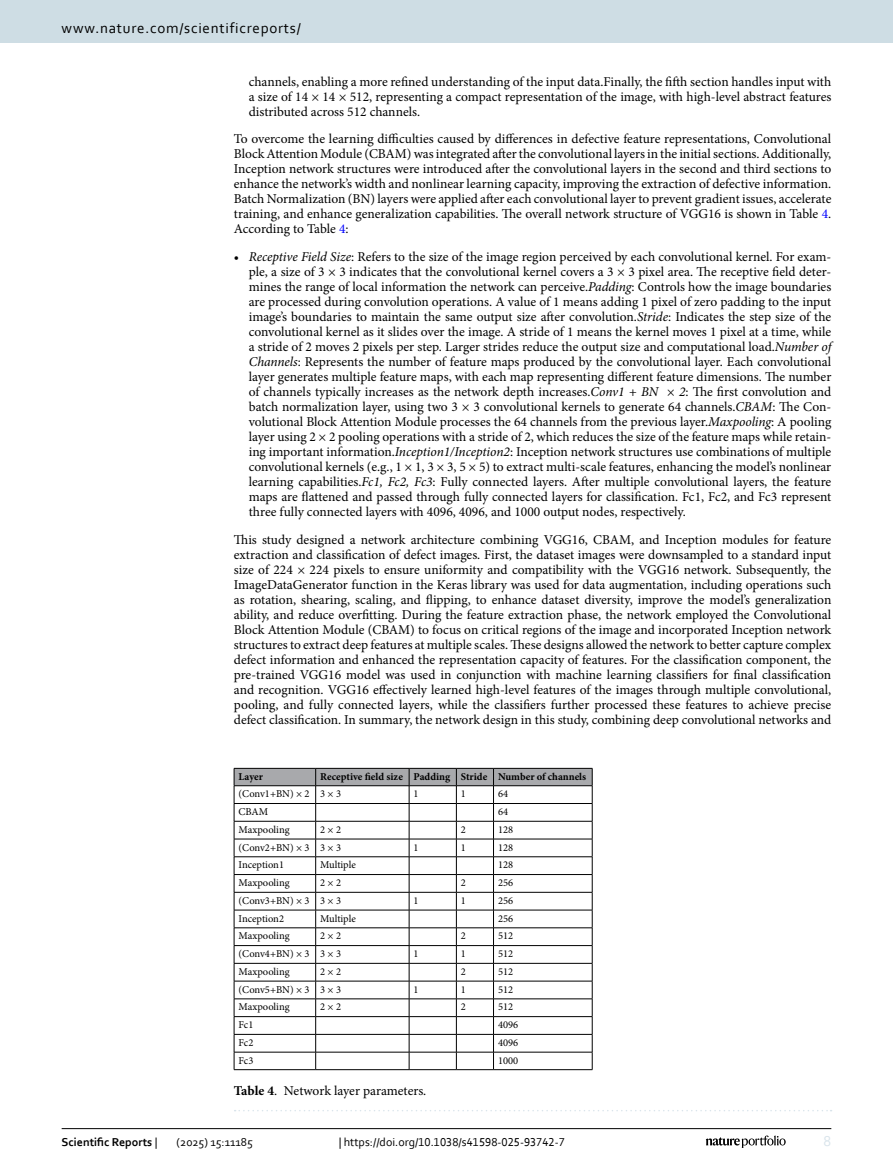
<style>
.page{position:relative;width:893px;height:1174px;background:#fff}
.page>*{position:absolute;margin:0;border:0;box-sizing:border-box;transform-origin:0 0}
.t1{font:15px "Corbel";letter-spacing:.05em;color:#000}
.t2{font:15px "Corbel";color:#d9e4eb}
.Body_Text{font:13.5px/15px "Minion Pro";letter-spacing:-.005em;color:#000;text-align:justify}
.Table_Caption{font:13.5px "Minion Pro";letter-spacing:-.005em;color:#000}
.t3{font:12px "Corbel";color:#000}
.t4{font:700 12px "Corbel";color:#000}
.Table_Body{font:10.5px "Minion Pro";color:#000}
.Table_Head{font:700 10.5px "Minion Pro";color:#000}
.s1{color:#00f}
.s2{font-style:italic}
.s3{font-weight:700}
.s4{font-weight:400}
</style>
<div class="page">
<hr style="left:316px;top:1069px;width:93px;height:1px;background:#000">
<hr style="left:409px;top:1069px;width:47px;height:1px;background:#000">
<hr style="left:456px;top:1069px;width:37px;height:1px;background:#000">
<svg style="left:234px;top:768px;width:359px;height:301px"></svg>
<hr style="left:493px;top:1069px;width:99px;height:1px;background:#000">
<hr style="left:234px;top:1069px;width:82px;height:1px;background:#000">
<svg style="left:235px;top:1110px;width:597px;height:1px"></svg>
<hr style="left:62px;top:1128px;width:769px;height:1px;background:#000">
<svg style="left:706px;top:1135px;width:80px;height:12px"></svg>
<div style="left:0;top:0;width:893px;height:43px;background:#cedde4"></div>
<p class="t1" style="left:62px;top:18px;width:241px">www.nature.com/scientificreports/</p>
<p class="Body_Text" style="left:249px;top:74px;width:584px">channels, enabling a more refined understanding of the input data.Finally, the fifth section handles input with a size of 14 × 14 × 512, representing a compact representation of the image, with high-level abstract features distributed across 512 channels.</p>
<p class="Body_Text" style="left:234px;top:132px;width:599px">To overcome the learning difficulties caused by differences in defective feature representations, Convolutional Block Attention Module (CBAM) was integrated after the convolutional layers in the initial sections. Additionally, Inception network structures were introduced after the convolutional layers in the second and third sections to enhance the network’s width and nonlinear learning capacity, improving the extraction of defective information.<br>Batch Normalization (BN) layers were applied after each convolutional layer to prevent gradient issues, accelerate training, and enhance generalization capabilities. The overall network structure of VGG16 is shown in Table <span class="s1">4</span>.<br>According to Table <span class="s1">4</span>:</p>
<p class="Body_Text" style="left:249px;top:249px;width:584px;text-indent:-15px">• <span class="s2">Receptive Field Size</span>: Refers to the size of the image region perceived by each convolutional kernel. For exam&shy;ple, a size of 3 × 3 indicates that the convolutional kernel covers a 3 × 3 pixel area. The receptive field deter&shy;mines the range of local information the network can perceive.<span class="s2">Padding</span>: Controls how the image boundaries are processed during convolution operations. A value of 1 means adding 1 pixel of zero padding to the input image’s boundaries to maintain the same output size after convolution.<span class="s2">Stride</span>: Indicates the step size of the convolutional kernel as it slides over the image. A stride of 1 means the kernel moves 1 pixel at a time, while a stride of 2 moves 2 pixels per step. Larger strides reduce the output size and computational load.<span class="s2">Number of Channels</span>: Represents the number of feature maps produced by the convolutional layer. Each convolutional layer generates multiple feature maps, with each map representing different feature dimensions. The number of channels typically increases as the network depth increases.<span class="s2">Conv1 + BN × 2</span>: The first convolution and batch normalization layer, using two 3 × 3 convolutional kernels to generate 64 channels.<span class="s2">CBAM</span>: The Con&shy;volutional Block Attention Module processes the 64 channels from the previous layer.<span class="s2">Maxpooling</span>: A pooling layer using 2 × 2 pooling operations with a stride of 2, which reduces the size of the feature maps while retain&shy;ing important information.<span class="s2">Inception1/Inception2</span>: Inception network structures use combinations of multiple convolutional kernels (e.g., 1 × 1, 3 × 3, 5 × 5) to extract multi-scale features, enhancing the model’s nonlinear learning capabilities.<span class="s2">Fc1, Fc2, Fc3</span>: Fully connected layers. After multiple convolutional layers, the feature maps are flattened and passed through fully connected layers for classification. Fc1, Fc2, and Fc3 represent three fully connected layers with 4096, 4096, and 1000 output nodes, respectively.</p>
<p class="Body_Text" style="left:234px;top:532px;width:599px">This study designed a network architecture combining VGG16, CBAM, and Inception modules for feature extraction and classification of defect images. First, the dataset images were downsampled to a standard input size of 224 × 224 pixels to ensure uniformity and compatibility with the VGG16 network. Subsequently, the ImageDataGenerator function in the Keras library was used for data augmentation, including operations such as rotation, shearing, scaling, and flipping, to enhance dataset diversity, improve the model’s generalization ability, and reduce overfitting. During the feature extraction phase, the network employed the Convolutional Block Attention Module (CBAM) to focus on critical regions of the image and incorporated Inception network structures to extract deep features at multiple scales. These designs allowed the network to better capture complex defect information and enhanced the representation capacity of features. For the classification component, the pre-trained VGG16 model was used in conjunction with machine learning classifiers for final classification and recognition. VGG16 effectively learned high-level features of the images through multiple convolutional, pooling, and fully connected layers, while the classifiers further processed these features to achieve precise defect classification. In summary, the network design in this study, combining deep convolutional networks and</p>
<p class="Table_Head" style="left:239px;top:769px;width:26px">Layer</p>
<p class="Table_Head" style="left:320px;top:769px;width:84px">Receptive field size</p>
<p class="Table_Head" style="left:414px;top:769px;width:38px">Padding</p>
<p class="Table_Head" style="left:461px;top:769px;width:28px">Stride</p>
<p class="Table_Head" style="left:498px;top:769px;width:90px">Number of channels</p>
<p class="Table_Body" style="left:239px;top:787px;width:72px">(Conv1+BN) × 2</p>
<p class="Table_Body" style="left:320px;top:787px;width:22px">3 × 3</p>
<p class="Table_Body" style="left:414px;top:787px;width:7px">1</p>
<p class="Table_Body" style="left:461px;top:787px;width:7px">1</p>
<p class="Table_Body" style="left:498px;top:787px;width:12px">64</p>
<p class="Table_Body" style="left:239px;top:804px;width:31px">CBAM</p>
<p class="Table_Body" style="left:498px;top:804px;width:12px">64</p>
<p class="Table_Body" style="left:239px;top:822px;width:53px">Maxpooling</p>
<p class="Table_Body" style="left:320px;top:822px;width:22px">2 × 2</p>
<p class="Table_Body" style="left:461px;top:822px;width:7px">2</p>
<p class="Table_Body" style="left:498px;top:822px;width:17px">128</p>
<p class="Table_Body" style="left:239px;top:840px;width:72px">(Conv2+BN) × 3</p>
<p class="Table_Body" style="left:320px;top:840px;width:22px">3 × 3</p>
<p class="Table_Body" style="left:414px;top:840px;width:7px">1</p>
<p class="Table_Body" style="left:461px;top:840px;width:7px">1</p>
<p class="Table_Body" style="left:498px;top:840px;width:17px">128</p>
<p class="Table_Body" style="left:239px;top:858px;width:47px">Inception1</p>
<p class="Table_Body" style="left:320px;top:858px;width:37px">Multiple</p>
<p class="Table_Body" style="left:498px;top:858px;width:17px">128</p>
<p class="Table_Body" style="left:239px;top:875px;width:53px">Maxpooling</p>
<p class="Table_Body" style="left:320px;top:875px;width:22px">2 × 2</p>
<p class="Table_Body" style="left:461px;top:875px;width:7px">2</p>
<p class="Table_Body" style="left:498px;top:875px;width:17px">256</p>
<p class="Table_Body" style="left:239px;top:893px;width:72px">(Conv3+BN) × 3</p>
<p class="Table_Body" style="left:320px;top:893px;width:22px">3 × 3</p>
<p class="Table_Body" style="left:414px;top:893px;width:7px">1</p>
<p class="Table_Body" style="left:461px;top:893px;width:7px">1</p>
<p class="Table_Body" style="left:498px;top:893px;width:17px">256</p>
<p class="Table_Body" style="left:239px;top:911px;width:47px">Inception2</p>
<p class="Table_Body" style="left:320px;top:911px;width:37px">Multiple</p>
<p class="Table_Body" style="left:498px;top:911px;width:17px">256</p>
<p class="Table_Body" style="left:239px;top:929px;width:53px">Maxpooling</p>
<p class="Table_Body" style="left:320px;top:929px;width:22px">2 × 2</p>
<p class="Table_Body" style="left:461px;top:929px;width:7px">2</p>
<p class="Table_Body" style="left:498px;top:929px;width:17px">512</p>
<p class="Table_Body" style="left:239px;top:946px;width:72px">(Conv4+BN) × 3</p>
<p class="Table_Body" style="left:320px;top:946px;width:22px">3 × 3</p>
<p class="Table_Body" style="left:414px;top:946px;width:7px">1</p>
<p class="Table_Body" style="left:461px;top:946px;width:7px">1</p>
<p class="Table_Body" style="left:498px;top:946px;width:17px">512</p>
<p class="Table_Body" style="left:239px;top:964px;width:53px">Maxpooling</p>
<p class="Table_Body" style="left:320px;top:964px;width:22px">2 × 2</p>
<p class="Table_Body" style="left:461px;top:964px;width:7px">2</p>
<p class="Table_Body" style="left:498px;top:964px;width:17px">512</p>
<p class="Table_Body" style="left:239px;top:982px;width:72px">(Conv5+BN) × 3</p>
<p class="Table_Body" style="left:320px;top:982px;width:22px">3 × 3</p>
<p class="Table_Body" style="left:414px;top:982px;width:7px">1</p>
<p class="Table_Body" style="left:461px;top:982px;width:7px">1</p>
<p class="Table_Body" style="left:498px;top:982px;width:17px">512</p>
<p class="Table_Body" style="left:239px;top:1000px;width:53px">Maxpooling</p>
<p class="Table_Body" style="left:320px;top:1000px;width:22px">2 × 2</p>
<p class="Table_Body" style="left:461px;top:1000px;width:7px">2</p>
<p class="Table_Body" style="left:498px;top:1000px;width:17px">512</p>
<p class="Table_Body" style="left:239px;top:1017px;width:16px">Fc1</p>
<p class="Table_Body" style="left:498px;top:1017px;width:22px">4096</p>
<p class="Table_Body" style="left:239px;top:1035px;width:16px">Fc2</p>
<p class="Table_Body" style="left:498px;top:1035px;width:22px">4096</p>
<p class="Table_Body" style="left:239px;top:1053px;width:16px">Fc3</p>
<p class="Table_Body" style="left:498px;top:1053px;width:22px">1000</p>
<p class="Table_Caption" style="left:234px;top:1082px;width:194px"><span class="s3">Table 4</span>. Network layer parameters.</p>
<p class="t4" style="left:62px;top:1134px;width:97px">Scientific Reports <span class="s4">|</span></p>
<p class="t3" style="left:177px;top:1134px;width:78px">(2025) 15:11185</p>
<p class="t3" style="left:339px;top:1134px;width:228px">| https://doi.org/10.1038/s41598-025-93742-7</p>
<p class="t2" style="left:824px;top:1132px;width:9px">8</p>
</div>
